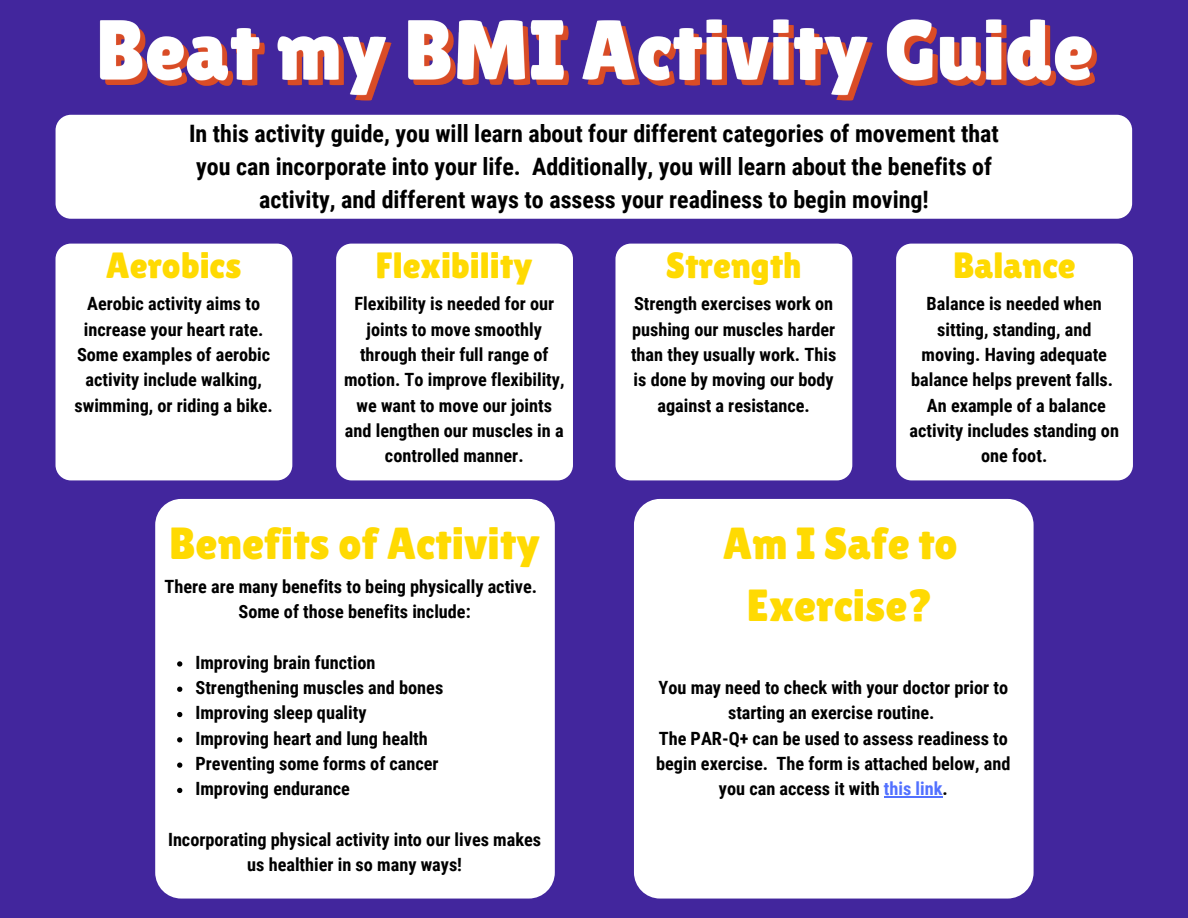
<style>
.page{position:relative;width:1188px;height:918px;background:#42269d}
.page>*{position:absolute;margin:0;border:0;box-sizing:border-box;transform-origin:0 0}
.t1{font:45px/62.2px "Lilita One";color:#ffda02;text-align:center}
.t2{font:36.6px "Lilita One";color:#ffda02}
.t3{font:700 24px/32.7px "Roboto Condensed";color:#000;text-align:center}
.t4{font:700 18.3px/25.3px "Roboto Condensed";color:#000;text-align:center}
.s1{color:#5271ff}
</style>
<div class="page">
<div style="left:56px;top:244px;width:236px;height:236px;background:#fff;border-radius:15px"></div>
<img style="left:99px;top:19px;width:999px;height:82px">
<div style="left:634px;top:499px;width:400px;height:400px;background:#fff;border-radius:26px"></div>
<div style="left:336px;top:244px;width:237px;height:236px;background:#fff;border-radius:15px"></div>
<div style="left:615px;top:244px;width:237px;height:236px;background:#fff;border-radius:15px"></div>
<div style="left:896px;top:244px;width:237px;height:236px;background:#fff;border-radius:15px"></div>
<div style="left:155px;top:499px;width:400px;height:400px;background:#fff;border-radius:26px"></div>
<div style="left:56px;top:115px;width:1076px;height:104px;background:#fff;border-radius:15px"></div>
<svg style="left:177px;top:661px;width:5px;height:6px"></svg>
<svg style="left:177px;top:687px;width:5px;height:5px"></svg>
<svg style="left:177px;top:712px;width:5px;height:5px"></svg>
<svg style="left:177px;top:737px;width:5px;height:5px"></svg>
<svg style="left:177px;top:763px;width:5px;height:5px"></svg>
<svg style="left:177px;top:788px;width:5px;height:5px"></svg>
<hr style="left:884px;top:796px;width:59px;height:1px;background:#5271ff">
<p class="t3" style="left:189px;top:118px;width:811px">In this activity guide, you will learn about four different categories of movement that you can incorporate into your life. Additionally, you will learn about the benefits of activity, and different ways to assess your readiness to begin moving!</p>
<p class="t2" style="left:106px;top:244px;width:137px">Aerobics</p>
<p class="t2" style="left:376px;top:244px;width:159px">Flexibility</p>
<p class="t2" style="left:666px;top:244px;width:137px">Strength</p>
<p class="t2" style="left:953px;top:244px;width:124px">Balance</p>
<p class="t4" style="left:75px;top:291px;width:200px">Aerobic activity aims to increase your heart rate.<br>Some examples of aerobic activity include walking, swimming, or riding a bike.</p>
<p class="t4" style="left:344px;top:291px;width:222px">Flexibility is needed for our joints to move smoothly through their full range of motion. To improve flexibility, we want to move our joints and lengthen our muscles in a controlled manner.</p>
<p class="t4" style="left:631px;top:291px;width:207px">Strength exercises work on pushing our muscles harder than they usually work. This is done by moving our body against a resistance.</p>
<p class="t4" style="left:910px;top:291px;width:211px">Balance is needed when sitting, standing, and moving. Having adequate balance helps prevent falls.<br>An example of a balance activity includes standing on one foot.</p>
<p class="t1" style="left:169px;top:512px;width:373px">Benefits of Activity</p>
<p class="t1" style="left:723px;top:512px;width:236px">Am I Safe to<br>Exercise?</p>
<p class="t4" style="left:164px;top:574px;width:374px">There are many benefits to being physically active.<br>Some of those benefits include:</p>
<p class="t4" style="left:195px;top:650px;width:182px">Improving brain function</p>
<p class="t4" style="left:195px;top:675px;width:249px">Strengthening muscles and bones</p>
<p class="t4" style="left:195px;top:700px;width:173px">Improving sleep quality</p>
<p class="t4" style="left:195px;top:726px;width:234px">Improving heart and lung health</p>
<p class="t4" style="left:195px;top:751px;width:245px">Preventing some forms of cancer</p>
<p class="t4" style="left:195px;top:776px;width:156px">Improving endurance</p>
<p class="t4" style="left:168px;top:827px;width:375px">Incorporating physical activity into our lives makes us healthier in so many ways!</p>
<p class="t4" style="left:659px;top:675px;width:351px">You may need to check with your doctor prior to starting an exercise routine.</p>
<p class="t4" style="left:656px;top:726px;width:356px">The PAR-Q+ can be used to assess readiness to begin exercise. The form is attached below, and you can access it with <span class="s1">this link</span>.</p>
</div>
